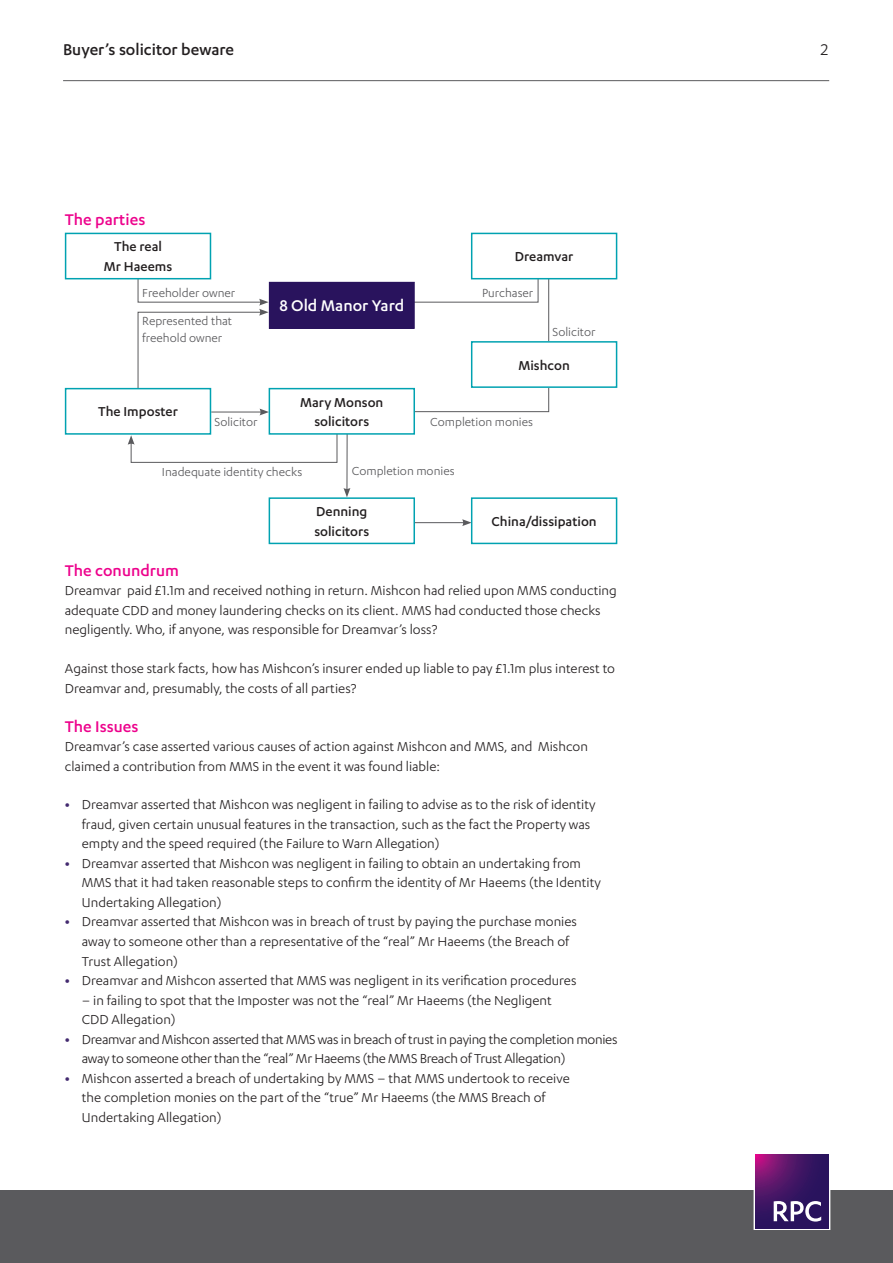
<style>
.page{position:relative;width:893px;height:1263px;background:#fff}
.page>*{position:absolute;margin:0;border:0;box-sizing:border-box;transform-origin:0 0}
.Heading_2__pink{font:500 18px "Karbon";color:#ed028c}
.Page_header{font:500 18px "Karbon";color:#231f20}
.t1{font:500 18px "Karbon";color:#fff}
.Page_header-2{font:18px "Karbon";color:#231f20}
.Body{font:15px/19.5px "Karbon";color:#231f20}
.Body-2{font:15px/19.5px "Karbon";letter-spacing:-.02em;color:#231f20}
.t2{font:500 15px/19.5px "Karbon";color:#231f20;text-align:center}
.t3{font:13.5px/16.5px "Karbon";color:#5a5a5d}
.s1{font-weight:700;color:#432a6f}
</style>
<div class="page">
<hr style="left:63px;top:80px;width:766px;height:1px;background:#5a5a5d">
<div style="left:0;top:1191px;width:893px;height:72px;background:#5a5a5d"></div>
<div style="left:754px;top:1153px;width:76px;height:77px;border:1px solid #fff"></div>
<svg style="left:755px;top:1155px;width:74px;height:73px;background:#461565"></svg>
<svg style="left:774px;top:1201px;width:47px;height:20px"></svg>
<hr style="left:414px;top:522px;width:51px;height:1px;background:#5a5a5d">
<svg style="left:462px;top:519px;width:9px;height:7px"></svg>
<svg style="left:137px;top:277px;width:132px;height:116px"></svg>
<svg style="left:407px;top:277px;width:132px;height:26px"></svg>
<svg style="left:413px;top:387px;width:136px;height:25px"></svg>
<hr style="left:548px;top:278px;width:1px;height:63px;background:#5a5a5d">
<hr style="left:211px;top:412px;width:51px;height:1px;background:#5a5a5d">
<svg style="left:259px;top:409px;width:10px;height:6px"></svg>
<svg style="left:128px;top:432px;width:210px;height:31px"></svg>
<hr style="left:347px;top:433px;width:1px;height:57px;background:#5a5a5d">
<svg style="left:343px;top:488px;width:7px;height:9px"></svg>
<div style="left:269px;top:497px;width:146px;height:47px;border:2px solid #00a2b1"></div>
<div style="left:471px;top:497px;width:146px;height:47px;border:2px solid #00a2b1"></div>
<div style="left:471px;top:233px;width:146px;height:46px;border:2px solid #00a2b1"></div>
<div style="left:471px;top:341px;width:146px;height:47px;border:2px solid #00a2b1"></div>
<div style="left:269px;top:282px;width:145px;height:46px;background:#29135d"></div>
<div style="left:269px;top:282px;width:146px;height:47px;border:1px solid #29135d"></div>
<div style="left:65px;top:233px;width:146px;height:46px;border:2px solid #00a2b1"></div>
<div style="left:66px;top:389px;width:144px;height:45px;background:#fff"></div>
<div style="left:65px;top:388px;width:146px;height:47px;border:2px solid #00a2b1"></div>
<div style="left:269px;top:388px;width:146px;height:47px;border:2px solid #00a2b1"></div>
<p class="Page_header" style="left:63px;top:39px;width:173px">Buyer’s solicitor beware</p>
<p class="Page_header-2" style="left:821px;top:39px;width:9px">2</p>
<p class="Heading_2__pink" style="left:65px;top:209px;width:82px">The parties</p>
<p class="t2" style="left:104px;top:237px;width:70px">The real<br>Mr Haeems</p>
<p class="t3" style="left:142px;top:284px;width:95px">Freeholder owner</p>
<p class="t3" style="left:142px;top:312px;width:91px">Represented that freehold owner</p>
<p class="t1" style="left:279px;top:296px;width:126px">8 Old Manor Yard</p>
<p class="t2" style="left:515px;top:246px;width:60px">Dreamvar</p>
<p class="t3" style="left:482px;top:284px;width:53px">Purchaser</p>
<p class="t3" style="left:553px;top:323px;width:44px">Solicitor</p>
<p class="t2" style="left:518px;top:355px;width:53px">Mishcon</p>
<p class="t2" style="left:98px;top:402px;width:81px">The Imposter</p>
<p class="t2" style="left:300px;top:392px;width:85px">Mary Monson solicitors</p>
<p class="t3" style="left:215px;top:413px;width:44px">Solicitor</p>
<p class="t3" style="left:430px;top:413px;width:105px">Completion monies</p>
<p class="t3" style="left:352px;top:462px;width:105px">Completion monies</p>
<p class="t3" style="left:162px;top:463px;width:142px">Inadequate identity checks</p>
<p class="t2" style="left:314px;top:501px;width:56px;text-align:left">Denning solicitors</p>
<p class="t2" style="left:492px;top:511px;width:107px">China/dissipation</p>
<p class="Heading_2__pink" style="left:65px;top:560px;width:116px">The conundrum</p>
<p class="Body" style="left:65px;top:581px;width:553px">Dreamvar paid £1.1m and received nothing in return. Mishcon had relied upon MMS conducting adequate CDD and money laundering checks on its client. MMS had conducted those checks negligently. Who, if anyone, was responsible for Dreamvar’s loss?</p>
<p class="Body" style="left:65px;top:658px;width:552px">Against those stark facts, how has Mishcon’s insurer ended up liable to pay £1.1m plus interest to<br>Dreamvar and, presumably, the costs of all parties?</p>
<p class="Heading_2__pink" style="left:65px;top:716px;width:75px">The Issues</p>
<p class="Body" style="left:65px;top:736px;width:525px">Dreamvar’s case asserted various causes of action against Mishcon and MMS, and Mishcon claimed a contribution from MMS in the event it was found liable:</p>
<p class="Body" style="left:82px;top:795px;width:515px;text-indent:-17px"><span class="s1">•</span> Dreamvar asserted that Mishcon was negligent in failing to advise as to the risk of identity fraud, given certain unusual features in the transaction, such as the fact the Property was empty and the speed required (the Failure to Warn Allegation)</p>
<p class="Body" style="left:82px;top:853px;width:520px;text-indent:-17px"><span class="s1">•</span> Dreamvar asserted that Mishcon was negligent in failing to obtain an undertaking from<br>MMS that it had taken reasonable steps to confirm the identity of Mr Haeems (the Identity<br>Undertaking Allegation)</p>
<p class="Body" style="left:82px;top:912px;width:497px;text-indent:-17px"><span class="s1">•</span> Dreamvar asserted that Mishcon was in breach of trust by paying the purchase monies away to someone other than a representative of the “real” Mr Haeems (the Breach of<br>Trust Allegation)</p>
<p class="Body" style="left:65px;top:970px;width:513px"><span class="s1">•</span> Dreamvar and Mishcon asserted that MMS was negligent in its verification procedures</p>
<p class="Body" style="left:82px;top:990px;width:471px">– in failing to spot that the Imposter was not the “real” Mr Haeems (the Negligent<br>CDD Allegation)</p>
<p class="Body-2" style="left:82px;top:1029px;width:537px;text-indent:-17px"><span class="s1">•</span> Dreamvar and Mishcon asserted that MMS was in breach of trust in paying the completion monies away to someone other than the “real” Mr Haeems (the MMS Breach of Trust Allegation)</p>
<p class="Body" style="left:82px;top:1068px;width:489px;text-indent:-17px"><span class="s1">•</span> Mishcon asserted a breach of undertaking by MMS – that MMS undertook to receive the completion monies on the part of the “true” Mr Haeems (the MMS Breach of<br>Undertaking Allegation)</p>
</div>
